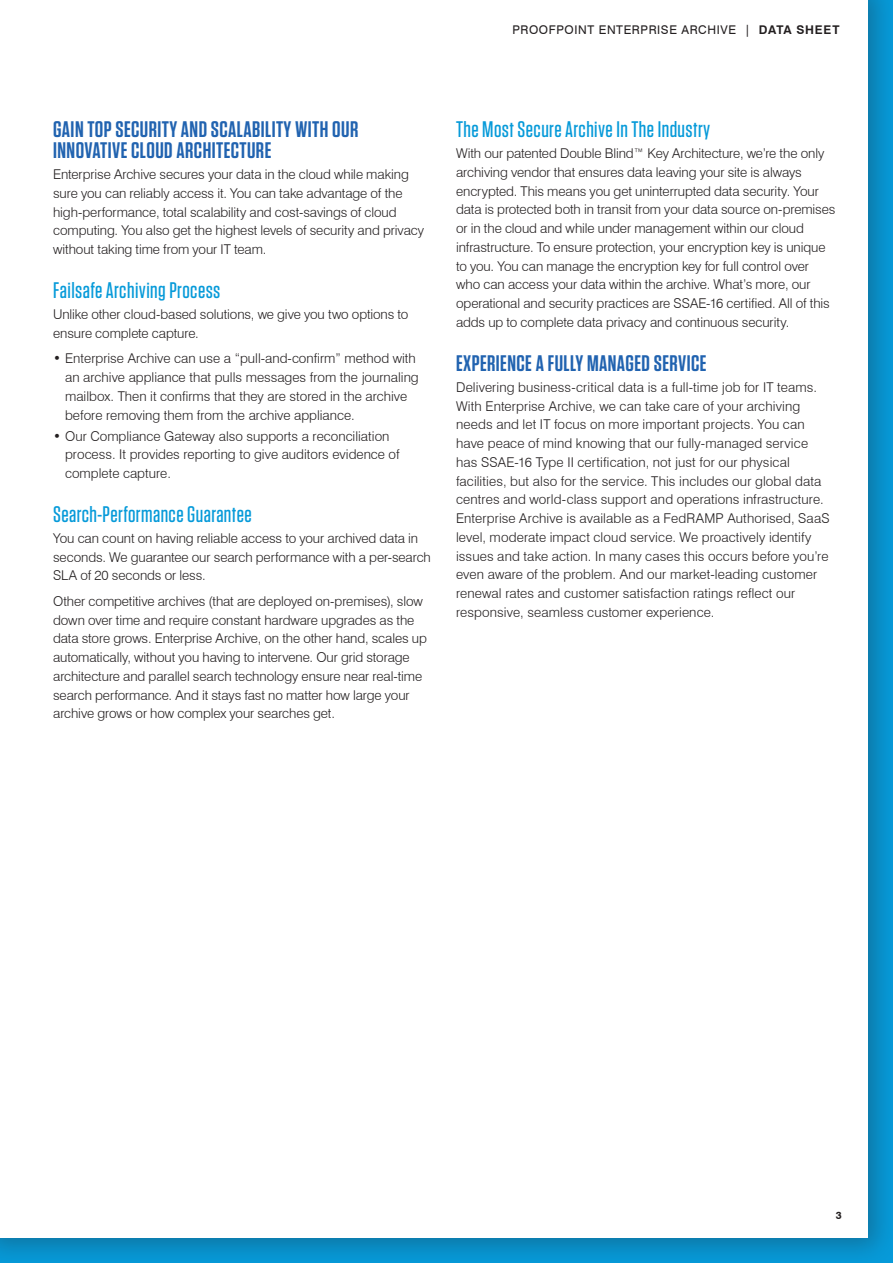
<style>
.page{position:relative;width:893px;height:1263px;background:#fff}
.page>*{position:absolute;margin:0;border:0;box-sizing:border-box;transform-origin:0 0}
.t1{font:600 22.5px/21px "Tungsten";letter-spacing:.02em;color:#2163b0}
.t2{font:500 22.5px "Tungsten";letter-spacing:.02em;color:#069ad9}
.t3{font:300 13.5px/18.8px "Swiss 721 BT";letter-spacing:-.005em;color:#231f20}
.t4{font:12px "Swiss 721 BT";letter-spacing:.05em;color:#231f20}
.t5{font:700 10.5px "Swiss 721 BT";color:#231f20}
.s1{font-weight:700}
</style>
<div class="page">
<div style="left:0;top:0;width:893px;height:1263px;background:#231f20;opacity:.3"></div>
<div style="left:0;top:0;width:868px;height:1237px;background:#fff"></div>
<p class="t4" style="left:512px;top:22px;width:329px">PROOFPOINT ENTERPRISE ARCHIVE | <span class="s1">DATA SHEET</span></p>
<h1 class="t1" style="left:53px;top:119px;width:307px">GAIN TOP SECURITY AND SCALABILITY WITH OUR<br>INNOVATIVE CLOUD ARCHITECTURE</h1>
<p class="t3" style="left:53px;top:165px;width:372px">Enterprise Archive secures your data in the cloud while making sure you can reliably access it. You can take advantage of the high‑performance, total scalability and cost-savings of cloud computing. You also get the highest levels of security and privacy without taking time from your IT team.</p>
<h1 class="t2" style="left:53px;top:279px;width:169px">Failsafe Archiving Process</h1>
<p class="t3" style="left:53px;top:305px;width:357px">Unlike other cloud-based solutions, we give you two options to ensure complete capture.</p>
<p class="t3" style="left:65px;top:349px;width:355px;text-indent:-12px">• Enterprise Archive can use a “pull-and-confirm” method with an archive appliance that pulls messages from the journaling mailbox. Then it confirms that they are stored in the archive before removing them from the archive appliance.</p>
<p class="t3" style="left:65px;top:426px;width:336px;text-indent:-12px">• Our Compliance Gateway also supports a reconciliation process. It provides reporting to give auditors evidence of complete capture.</p>
<h1 class="t2" style="left:53px;top:502px;width:200px">Search-Performance Guarantee</h1>
<p class="t3" style="left:53px;top:529px;width:379px">You can count on having reliable access to your archived data in seconds. We guarantee our search performance with a per-search<br>SLA of 20 seconds or less.</p>
<p class="t3" style="left:53px;top:592px;width:375px">Other competitive archives (that are deployed on-premises), slow down over time and require constant hardware upgrades as the data store grows. Enterprise Archive, on the other hand, scales up automatically, without you having to intervene. Our grid storage architecture and parallel search technology ensure near real-time search performance. And it stays fast no matter how large your archive grows or how complex your searches get.</p>
<h1 class="t2" style="left:456px;top:118px;width:256px">The Most Secure Archive In The Industry</h1>
<p class="t3" style="left:456px;top:144px;width:381px">With our patented Double Blind™ Key Architecture, we’re the only archiving vendor that ensures data leaving your site is always encrypted. This means you get uninterrupted data security. Your data is protected both in transit from your data source on-premises or in the cloud and while under management within our cloud infrastructure. To ensure protection, your encryption key is unique to you. You can manage the encryption key for full control over who can access your data within the archive. What’s more, our operational and security practices are SSAE-16 certified. All of this adds up to complete data privacy and continuous security.</p>
<h1 class="t1" style="left:456px;top:353px;width:252px">EXPERIENCE A FULLY MANAGED SERVICE</h1>
<p class="t3" style="left:456px;top:378px;width:375px">Delivering business-critical data is a full-time job for IT teams.<br>With Enterprise Archive, we can take care of your archiving needs and let IT focus on more important projects. You can have peace of mind knowing that our fully-managed service has SSAE-16 Type II certification, not just for our physical facilities, but also for the service. This includes our global data centres and world-class support and operations infrastructure.<br>Enterprise Archive is available as a FedRAMP Authorised, SaaS level, moderate impact cloud service. We proactively identify issues and take action. In many cases this occurs before you’re even aware of the problem. And our market-leading customer renewal rates and customer satisfaction ratings reflect our responsive, seamless customer experience.</p>
<p class="t5" style="left:836px;top:1208px;width:7px">3</p>
</div>
